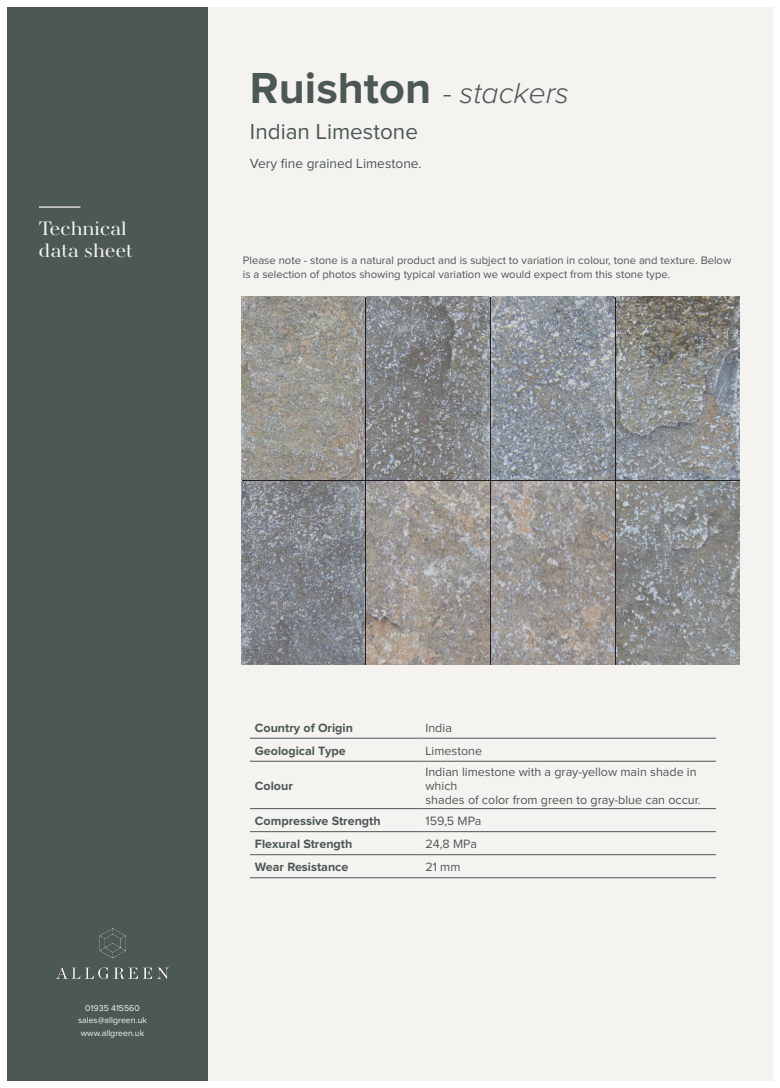
<style>
.page{position:relative;width:780px;height:1088px;background:#fff}
.page>*{position:absolute;margin:0;border:0;box-sizing:border-box;transform-origin:0 0}
.t1{font:italic 300 30px "Proxima Nova";color:#4c5855}
.t2{font:22.5px "Proxima Nova";color:#4c5855}
.t3{font:20px/22.5px "AW Conqueror Std Didot";color:#f5f3f0;scale:1.06 1}
.t4{font:13.75px "Proxima Nova";color:#4c5855}
.t5{font:12.5px/13.8px "Proxima Nova";color:#4c5855}
.t6{font:700 12.5px "Proxima Nova";color:#4c5855}
.t7{font:11.25px/13.5px "Proxima Nova";color:#4c5855}
.t8{font:8.75px/12.5px "Proxima Nova";color:#f5f3f0;text-align:center}
.s1{font-weight:700;font-style:normal;font-size:45px}
</style>
<div class="page">
<div style="left:198px;top:7px;width:574px;height:1074px;background:#f5f3f0"></div>
<div style="left:7px;top:7px;width:200px;height:1074px;background:#4c5855"></div>
<img style="left:57px;top:928px;width:111px;height:51px">
<hr style="left:39px;top:206px;width:41px;height:2px;background:#f5f3f0">
<svg style="left:242px;top:297px;width:497px;height:367px;background:#6f6d6f"></svg>
<img style="left:242px;top:297px;width:122px;height:182px">
<img style="left:367px;top:297px;width:122px;height:182px">
<img style="left:492px;top:297px;width:122px;height:182px">
<img style="left:617px;top:297px;width:122px;height:182px">
<img style="left:242px;top:482px;width:122px;height:182px">
<img style="left:367px;top:482px;width:122px;height:182px">
<img style="left:492px;top:482px;width:122px;height:182px">
<img style="left:617px;top:482px;width:122px;height:182px">
<hr style="left:250px;top:738px;width:170px;height:1px;background:#4c5855">
<hr style="left:420px;top:738px;width:296px;height:1px;background:#4c5855">
<hr style="left:250px;top:761px;width:170px;height:1px;background:#4c5855">
<hr style="left:420px;top:761px;width:296px;height:1px;background:#4c5855">
<hr style="left:250px;top:808px;width:170px;height:1px;background:#4c5855">
<hr style="left:420px;top:808px;width:296px;height:1px;background:#4c5855">
<hr style="left:250px;top:831px;width:170px;height:1px;background:#4c5855">
<hr style="left:420px;top:831px;width:296px;height:1px;background:#4c5855">
<hr style="left:250px;top:854px;width:170px;height:1px;background:#4c5855">
<hr style="left:420px;top:854px;width:296px;height:1px;background:#4c5855">
<hr style="left:250px;top:877px;width:170px;height:1px;background:#4c5855">
<hr style="left:420px;top:877px;width:296px;height:1px;background:#4c5855">
<h3 class="t3" style="left:39px;top:219px;width:90px">Technical data sheet</h3>
<h1 class="t1" style="left:250px;top:79px;width:320px"><span class="s1">Ruishton</span> - stackers</h1>
<h2 class="t2" style="left:250px;top:121px;width:169px">Indian Limestone</h2>
<p class="t4" style="left:250px;top:157px;width:173px">Very fine grained Limestone.</p>
<p class="t7" style="left:243px;top:254px;width:490px">Please note - stone is a natural product and is subject to variation in colour, tone and texture. Below is a selection of photos showing typical variation we would expect from this stone type.</p>
<p class="t8" style="left:78px;top:1002px;width:71px">01935 415560 sales@allgreen.uk www.allgreen.uk</p>
<p class="t6" style="left:255px;top:720px;width:100px">Country of Origin</p>
<p class="t5" style="left:425px;top:721px;width:28px">India</p>
<p class="t6" style="left:255px;top:743px;width:92px">Geological Type</p>
<p class="t5" style="left:425px;top:744px;width:58px">Limestone</p>
<p class="t6" style="left:255px;top:778px;width:39px">Colour</p>
<p class="t5" style="left:425px;top:765px;width:277px">Indian limestone with a gray-yellow main shade in which<br>shades of color from green to gray-blue can occur.</p>
<p class="t6" style="left:255px;top:814px;width:127px">Compressive Strength</p>
<p class="t5" style="left:425px;top:814px;width:57px">159,5 MPa</p>
<p class="t6" style="left:255px;top:837px;width:99px">Flexural Strength</p>
<p class="t5" style="left:425px;top:837px;width:53px">24,8 MPa</p>
<p class="t6" style="left:255px;top:860px;width:95px">Wear Resistance</p>
<p class="t5" style="left:425px;top:861px;width:37px">21 mm</p>
</div>
